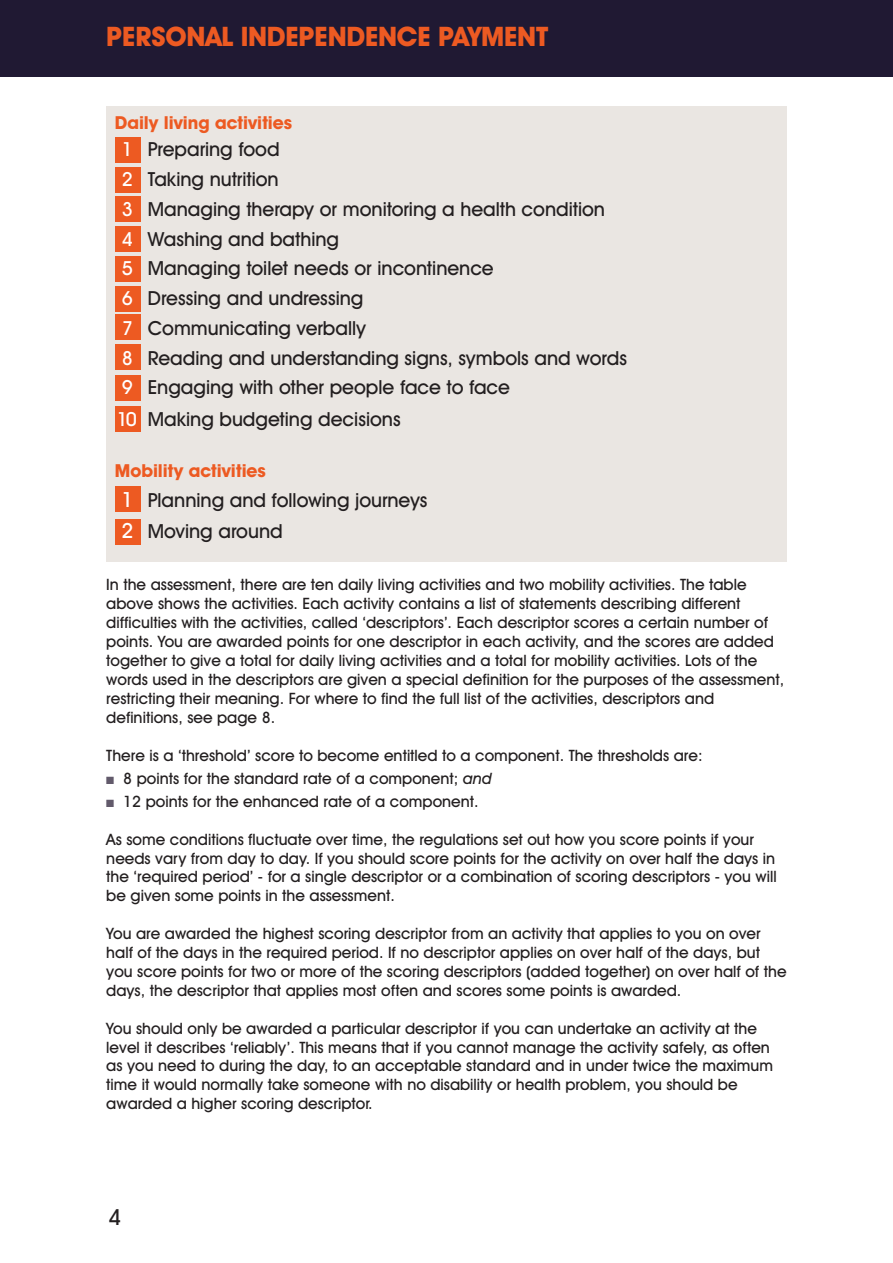
<style>
.page{position:relative;width:893px;height:1263px;background:#fff}
.page>*{position:absolute;margin:0;border:0;box-sizing:border-box;transform-origin:0 0}
.t1{font:700 27px "Avant Garde IT Cby BT";letter-spacing:-.01em;color:#ed5a22}
.t2{font:500 22.35px "Avant Garde IT Cby BT";color:#231f20}
.t3{font:500 19.5px "Avant Garde IT Cby BT";letter-spacing:-.005em;color:#231f20}
.Sub_Headings{font:700 18px "Avant Garde IT Cby BT";color:#ed5a22}
.t4{font:500 15.75px/18.9px "Avant Garde IT Cby BT";color:#231f20}
.s1{color:#fff}
.s2{font-size:21px;color:#fff}
.s3{color:#625a6b}
.s4{font-style:italic}
</style>
<div class="page">
<div style="left:106px;top:106px;width:681px;height:455px;background:#eae6e2"></div>
<div style="left:115px;top:486px;width:25px;height:25px;background:#ed5a22"></div>
<div style="left:115px;top:406px;width:25px;height:26px;background:#ed5a22"></div>
<div style="left:0;top:0;width:893px;height:77px;background:#201933"></div>
<div style="left:115px;top:138px;width:25px;height:25px;background:#ed5a22"></div>
<div style="left:115px;top:167px;width:25px;height:26px;background:#ed5a22"></div>
<div style="left:115px;top:197px;width:25px;height:25px;background:#ed5a22"></div>
<div style="left:115px;top:226px;width:25px;height:26px;background:#ed5a22"></div>
<div style="left:115px;top:256px;width:25px;height:26px;background:#ed5a22"></div>
<div style="left:115px;top:286px;width:25px;height:25px;background:#ed5a22"></div>
<div style="left:115px;top:315px;width:25px;height:25px;background:#ed5a22"></div>
<div style="left:115px;top:344px;width:25px;height:26px;background:#ed5a22"></div>
<div style="left:115px;top:375px;width:25px;height:26px;background:#ed5a22"></div>
<div style="left:115px;top:519px;width:25px;height:25px;background:#ed5a22"></div>
<p class="t1" style="left:106px;top:20px;width:443px">PERSONAL INDEPENDENCE PAYMENT</p>
<p class="Sub_Headings" style="left:115px;top:111px;width:179px">Daily living activities</p>
<p class="t3" style="left:122px;top:137px;width:159px"><span class="s1">1</span> Preparing food</p>
<p class="t3" style="left:122px;top:167px;width:158px"><span class="s1">2</span> Taking nutrition</p>
<p class="t3" style="left:122px;top:197px;width:485px"><span class="s1">3</span> Managing therapy or monitoring a health condition</p>
<p class="t3" style="left:122px;top:227px;width:219px"><span class="s1">4</span> Washing and bathing</p>
<p class="t3" style="left:122px;top:257px;width:373px"><span class="s1">5</span> Managing toilet needs or incontinence</p>
<p class="t3" style="left:122px;top:286px;width:243px"><span class="s1">6</span> Dressing and undressing</p>
<p class="t3" style="left:122px;top:316px;width:246px"><span class="s1">7</span> Communicating verbally</p>
<p class="t3" style="left:122px;top:346px;width:506px"><span class="s1">8</span> Reading and understanding signs, symbols and words</p>
<p class="t3" style="left:122px;top:376px;width:390px"><span class="s1">9</span> Engaging with other people face to face</p>
<p class="t3" style="left:117px;top:407px;width:285px"><span class="s1">10</span> Making budgeting decisions</p>
<p class="Sub_Headings" style="left:115px;top:460px;width:153px">Mobility activities</p>
<p class="t3" style="left:122px;top:488px;width:307px"><span class="s2">1</span> Planning and following journeys</p>
<p class="t3" style="left:122px;top:519px;width:163px"><span class="s2">2</span> Moving around</p>
<p class="t4" style="left:106px;top:575px;width:679px">In the assessment, there are ten daily living activities and two mobility activities. The table above shows the activities. Each activity contains a list of statements describing different difficulties with the activities, called ‘descriptors’. Each descriptor scores a certain number of points. You are awarded points for one descriptor in each activity, and the scores are added together to give a total for daily living activities and a total for mobility activities. Lots of the words used in the descriptors are given a special definition for the purposes of the assessment, restricting their meaning. For where to find the full list of the activities, descriptors and definitions, see page 8.</p>
<p class="t4" style="left:106px;top:745px;width:598px">There is a ‘threshold’ score to become entitled to a component. The thresholds are:</p>
<p class="t4" style="left:106px;top:768px;width:387px"><span class="s3">■</span> 8 points for the standard rate of a component; <span class="s4">and</span></p>
<p class="t4" style="left:106px;top:792px;width:374px"><span class="s3">■</span> 12 points for the enhanced rate of a component.</p>
<p class="t4" style="left:106px;top:829px;width:672px">As some conditions fluctuate over time, the regulations set out how you score points if your needs vary from day to day. If you should score points for the activity on over half the days in the ‘required period’ - for a single descriptor or a combination of scoring descriptors - you will be given some points in the assessment.</p>
<p class="t4" style="left:106px;top:924px;width:682px">You are awarded the highest scoring descriptor from an activity that applies to you on over half of the days in the required period. If no descriptor applies on over half of the days, but you score points for two or more of the scoring descriptors (added together) on over half of the days, the descriptor that applies most often and scores some points is awarded.</p>
<p class="t4" style="left:106px;top:1018px;width:668px">You should only be awarded a particular descriptor if you can undertake an activity at the level it describes ‘reliably’. This means that if you cannot manage the activity safely, as often as you need to during the day, to an acceptable standard and in under twice the maximum time it would normally take someone with no disability or health problem, you should be awarded a higher scoring descriptor.</p>
<p class="t2" style="left:108px;top:1203px;width:14px">4</p>
</div>
